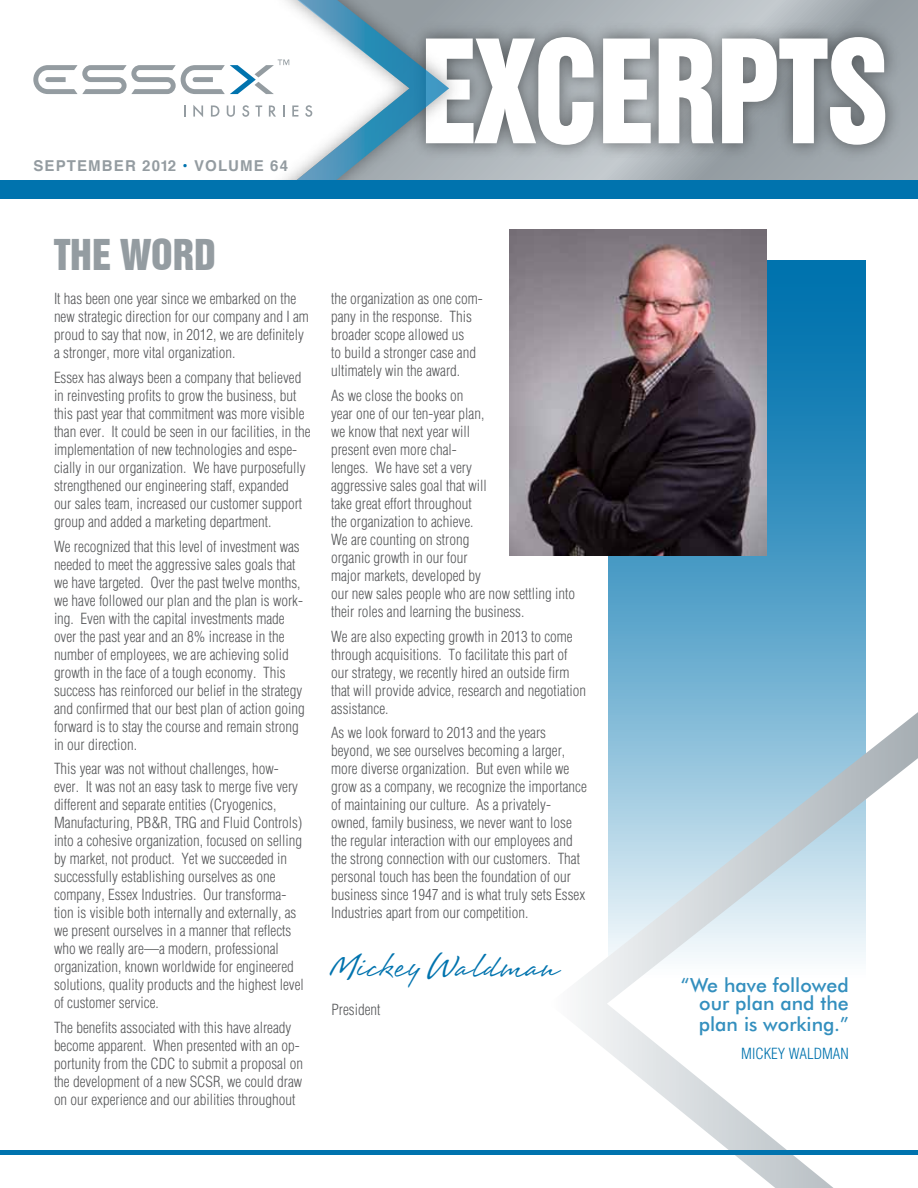
<style>
.page{position:relative;width:918px;height:1188px;background:#fff}
.page>*{position:absolute;margin:0;border:0;box-sizing:border-box;transform-origin:0 0}
.t1{font:130.8px "Swiss 921 BT Regular A";color:#fff;scale:.88 1}
.t2{font:40.5px "Brisa";color:#0073ae}
.t3{font:39px "Swiss 921 BT Regular A";color:#949ca1}
.t4{font:500 19.5px/18px "Futura BT";color:#338fbe;text-align:right}
.t5{font:300 condensed 15px/18px "Helvetica";color:#58595b}
.t6{font:700 15px "Helvetica";letter-spacing:.075em;color:#949ca1}
.t7{font:300 condensed 15px "Helvetica";color:#0073ae}
.s1{color:#0073ae}
</style>
<div class="page">
<svg style="left:608px;top:261px;width:257px;height:451px"></svg>
<svg style="left:578px;top:712px;width:340px;height:476px"></svg>
<img style="left:510px;top:230px;width:257px;height:326px">
<img style="left:585px;top:3px;width:325px;height:178px">
<img style="left:0;top:0;width:585px;height:181px">
<svg style="left:235px;top:0;width:214px;height:181px"></svg>
<svg style="left:184px;top:105px;width:2px;height:12px"></svg>
<svg style="left:193px;top:105px;width:10px;height:12px"></svg>
<svg style="left:211px;top:105px;width:8px;height:12px"></svg>
<svg style="left:227px;top:105px;width:8px;height:12px"></svg>
<svg style="left:242px;top:105px;width:7px;height:12px"></svg>
<svg style="left:255px;top:105px;width:7px;height:12px"></svg>
<svg style="left:269px;top:105px;width:7px;height:12px"></svg>
<svg style="left:283px;top:105px;width:2px;height:12px"></svg>
<svg style="left:292px;top:105px;width:6px;height:12px"></svg>
<svg style="left:305px;top:105px;width:7px;height:12px"></svg>
<svg style="left:33px;top:59px;width:256px;height:35px"></svg>
<div style="left:0;top:181px;width:918px;height:18px;background:#0073ae"></div>
<div style="left:0;top:1150px;width:918px;height:5px;background:#0073ae"></div>
<p class="t6" style="left:34px;top:154px;width:256px">SEPTEMBER 2012 <span class="s1">•</span> VOLUME 64</p>
<h1 class="t1" style="left:421px;top:6px;width:532px">EXCERPTS</h1>
<h3 class="t3" style="left:54px;top:229px;width:163px">THE WORD</h3>
<p class="t5" style="left:54px;top:290px;width:256px">It has been one year since we embarked on the new strategic direction for our company and I am proud to say that now, in 2012, we are definitely a stronger, more vital organization.</p>
<p class="t5" style="left:54px;top:368px;width:258px">Essex has always been a company that believed in reinvesting profits to grow the business, but this past year that commitment was more visible than ever. It could be seen in our facilities, in the implementation of new technologies and espe&shy;cially in our organization. We have purposefully strengthened our engineering staff, expanded<br>our sales team, increased our customer support group and added a marketing department.</p>
<p class="t5" style="left:54px;top:537px;width:252px">We recognized that this level of investment was needed to meet the aggressive sales goals that we have targeted. Over the past twelve months, we have followed our plan and the plan is work&shy;ing. Even with the capital investments made over the past year and an 8% increase in the number of employees, we are achieving solid growth in the face of a tough economy. This success has reinforced our belief in the strategy and confirmed that our best plan of action going forward is to stay the course and remain strong in our direction.</p>
<p class="t5" style="left:54px;top:760px;width:251px">This year was not without challenges, how&shy;ever. It was not an easy task to merge five very different and separate entities (Cryogenics, Manufacturing, PB&amp;R, TRG and Fluid Controls) into a cohesive organization, focused on selling by market, not product. Yet we succeeded in successfully establishing ourselves as one company, Essex I ndustries. Our transforma&shy;tion is visible both internally and externally, as we present ourselves in a manner that reflects who we really are—a modern, professional organization, known worldwide for engineered solutions, quality products and the highest level of customer service.</p>
<p class="t5" style="left:54px;top:1019px;width:247px">The benefits associated with this have already become apparent. When presented with an op&shy;portunity from the CDC</p>
<p class="t5" style="left:54px;top:1055px;width:251px;text-align:justify;text-indent:125px">to submit a proposal on the development of a new SCSR, we could draw on our experience and our abilities throughout</p>
<p class="t5" style="left:331px;top:290px;width:153px">the organization as one com&shy;pany in the response. This broader scope allowed us<br>to build a stronger case and ultimately win the award.</p>
<p class="t5" style="left:331px;top:386px;width:246px">As we close the books on<br>year one of our ten-year plan,<br>we know that next year will<br>present even more chal-<br>lenges. We have set a very<br>aggressive sales goal that will<br>take great effort throughout<br>the organization to achieve.<br>We are counting on strong<br>organic growth in our four<br>major markets, developed by<br>our new sales people who are now settling into their roles and learning the business.</p>
<p class="t5" style="left:331px;top:627px;width:256px">We are also expecting growth in 2013 to come through acquisitions. To facilitate this part of our strategy, we recently hired an outside firm that will provide advice, research and negotiation assistance.</p>
<p class="t5" style="left:331px;top:724px;width:257px">As we look forward to 2013 and the years beyond, we see ourselves becoming a larger, more diverse organization. But even while we grow as a company, we recognize the importance of maintaining our culture. As a privately&shy;owned, family business, we never want to lose the regular interaction with our employees and the strong connection with our customers. That personal touch has been the foundation of our business since 1947 and is what truly sets Essex I ndustries apart from our competition.</p>
<h2 class="t2" style="left:331px;top:947px;width:228px">Mickey Waldman</h2>
<p class="t5" style="left:331px;top:1000px;width:51px">President</p>
<h3 class="t4" style="left:681px;top:976px;width:169px">“We have followed our plan and the</h3>
<h3 class="t4" style="left:699px;top:1015px;width:151px">plan is working.”</h3>
<p class="t7" style="left:741px;top:1045px;width:109px">mickey waldman</p>
</div>
